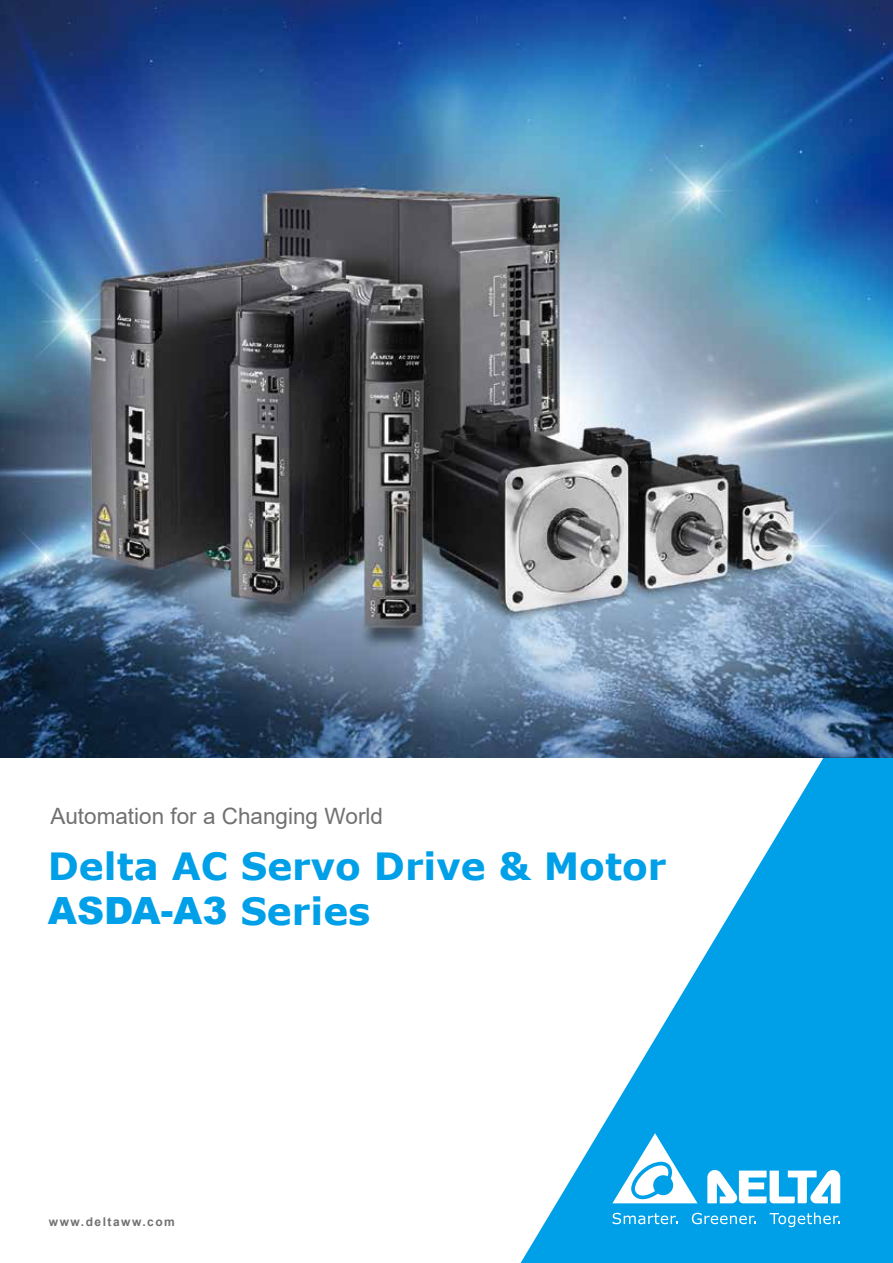
<style>
.page{position:relative;width:893px;height:1263px;background:#fff}
.page>*{position:absolute;margin:0;border:0;box-sizing:border-box;transform-origin:0 0}
.t1{font:700 37.5px "Verdana";color:#00a0e9}
.t2{font:900 37.5px "Arial";color:#00a0e9}
.t3{font:22.5px "Arial";color:#727171}
.t4{font:700 12px "Arial";letter-spacing:.125em;color:#727171}
.s1{font-family:"Verdana";font-weight:700}
</style>
<div class="page">
<svg style="left:520px;top:758px;width:373px;height:505px;fill:#00a0e9"></svg>
<svg style="left:553px;top:1097px;width:287px;height:130px"></svg>
<img style="left:0;top:0;width:893px;height:758px">
<p class="t3" style="left:50px;top:801px;width:334px">Automation for a Changing World</p>
<h1 class="t1" style="left:48px;top:840px;width:620px">Delta AC Servo Drive &amp; Motor</h1>
<h1 class="t2" style="left:48px;top:883px;width:324px">ASDA-A3 <span class="s1">Series</span></h1>
<p class="t4" style="left:49px;top:1213px;width:127px">www.deltaww.com</p>
</div>
